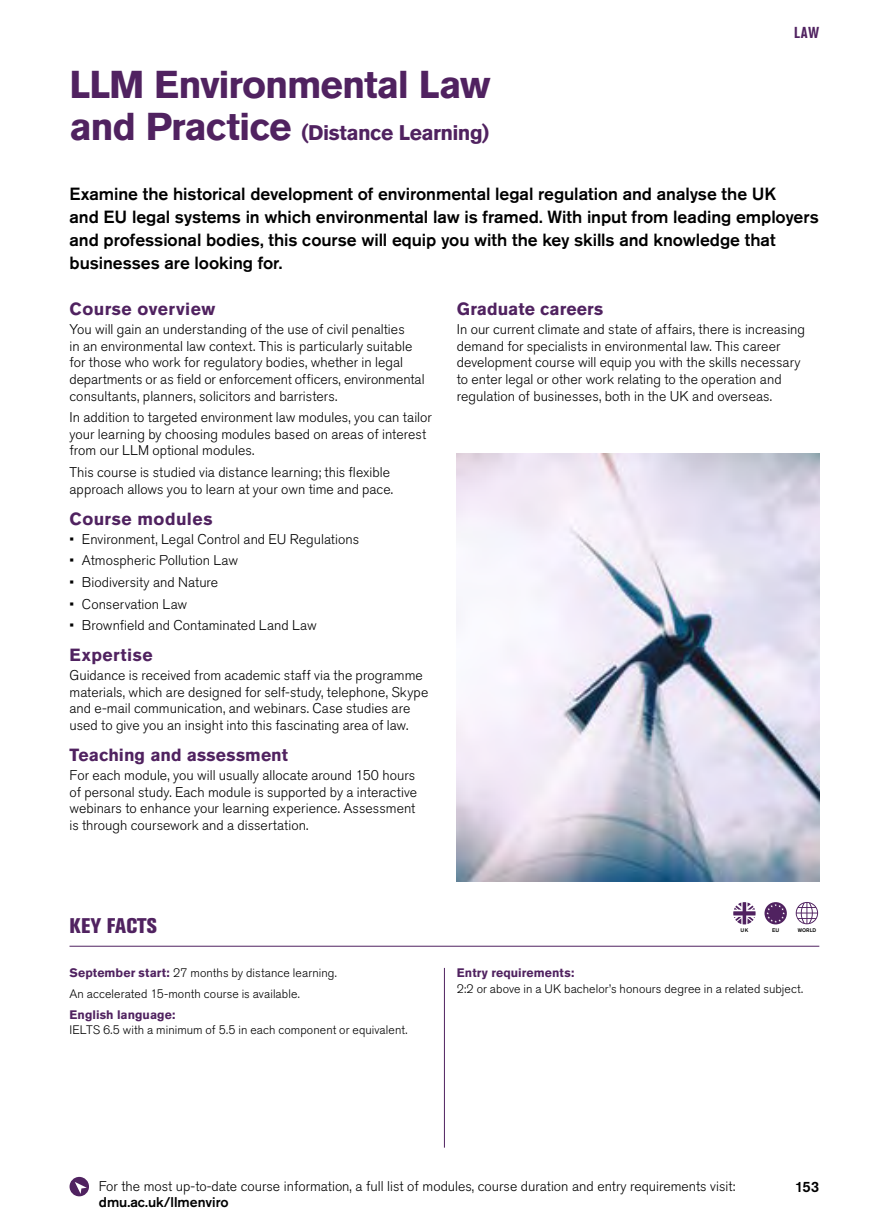
<style>
.page{position:relative;width:869px;height:1231px;background:#fff}
.page>*{position:absolute;margin:0;border:0;box-sizing:border-box;transform-origin:0 0}
.t1{font:700 38.5px "Akzidenz Grotesk Pro";letter-spacing:-.025em;color:#502260}
.t2{font:700 21px "Akzidenz Grotesk Pro";letter-spacing:-.025em;color:#502260}
.t3{font:800 condensed 21px "Akzidenz Grotesk Pro";letter-spacing:.005em;color:#502260}
.t4{font:500 17.5px/22.8px "Akzidenz Grotesk Pro";letter-spacing:-.005em;color:#000}
.t5{font:700 17.5px "Akzidenz Grotesk Pro";letter-spacing:.02em;color:#502260}
.t6{font:700 condensed 15.75px "Akzidenz Grotesk Pro";color:#502260}
.t7{font:500 14.88px "Akzidenz Grotesk Pro";color:#000}
.t8{font:300 14px/16.6px "Akzidenz Grotesk Pro";color:#000}
.t9{font:500 14px "Akzidenz Grotesk Pro";color:#000}
.t10{font:300 12.25px/20.7px "Akzidenz Grotesk Pro";letter-spacing:.01em;color:#000}
.t11{font:700 12.25px "Akzidenz Grotesk Pro";letter-spacing:.005em;color:#502260}
.t12{font:500 5.25px "Akzidenz Grotesk Pro";letter-spacing:.025em;color:#000}
.s1{font-size:38.5px}
.s2{font-weight:700;color:#502260}
</style>
<div class="page">
<hr style="left:69px;top:945px;width:750px;height:1px;background:#502260">
<svg style="left:733px;top:902px;width:22px;height:22px"></svg>
<svg style="left:764px;top:902px;width:22px;height:22px"></svg>
<svg style="left:795px;top:902px;width:22px;height:22px"></svg>
<svg style="left:69px;top:1176px;width:20px;height:20px"></svg>
<hr style="left:444px;top:967px;width:1px;height:180px;background:#502260">
<img style="left:456px;top:453px;width:362px;height:428px">
<h1 class="t1" style="left:69px;top:60px;width:422px">LLM Environmental Law</h1>
<h2 class="t2" style="left:69px;top:119px;width:421px"><span class="s1">and Practice</span> (Distance Learning)</h2>
<p class="t6" style="left:793px;top:22px;width:27px">LAW</p>
<p class="t4" style="left:69px;top:182px;width:750px">Examine the historical development of environmental legal regulation and analyse the UK<br>and EU legal systems in which environmental law is framed. With input from leading employers and professional bodies, this course will equip you with the key skills and knowledge that businesses are looking for.</p>
<p class="t5" style="left:69px;top:297px;width:147px">Course overview</p>
<p class="t8" style="left:69px;top:321px;width:356px">You will gain an understanding of the use of civil penalties<br>in an environmental law context. This is particularly suitable for those who work for regulatory bodies, whether in legal departments or as field or enforcement officers, environmental consultants, planners, solicitors and barristers.</p>
<p class="t8" style="left:69px;top:409px;width:364px">In addition to targeted environment law modules, you can tailor your learning by choosing modules based on areas of interest from our LLM optional modules.</p>
<p class="t8" style="left:69px;top:464px;width:325px">This course is studied via distance learning; this flexible approach allows you to learn at your own time and pace.</p>
<p class="t5" style="left:69px;top:507px;width:144px">Course modules</p>
<p class="t8" style="left:69px;top:530px;width:291px">• Environment, Legal Control and EU Regulations</p>
<p class="t8" style="left:69px;top:552px;width:170px">• Atmospheric Pollution Law</p>
<p class="t8" style="left:69px;top:573px;width:150px">• Biodiversity and Nature</p>
<p class="t8" style="left:69px;top:595px;width:119px">• Conservation Law</p>
<p class="t8" style="left:69px;top:617px;width:249px">• Brownfield and Contaminated Land Law</p>
<p class="t5" style="left:69px;top:643px;width:85px">Expertise</p>
<p class="t8" style="left:69px;top:667px;width:360px">Guidance is received from academic staff via the programme materials, which are designed for self-study, telephone, Skype and e-mail communication, and webinars. Case studies are used to give you an insight into this fascinating area of law.</p>
<p class="t5" style="left:69px;top:743px;width:220px">Teaching and assessment</p>
<p class="t8" style="left:69px;top:766px;width:349px">For each module, you will usually allocate around 150 hours of personal study. Each module is supported by a interactive webinars to enhance your learning experience. Assessment is through coursework and a dissertation.</p>
<p class="t5" style="left:456px;top:297px;width:148px">Graduate careers</p>
<p class="t8" style="left:456px;top:321px;width:349px">In our current climate and state of affairs, there is increasing demand for specialists in environmental law. This career development course will equip you with the skills necessary to enter legal or other work relating to the operation and regulation of businesses, both in the UK and overseas.</p>
<h2 class="t3" style="left:70px;top:912px;width:89px">KEY FACTS</h2>
<p class="t12" style="left:740px;top:926px;width:9px">UK</p>
<p class="t12" style="left:771px;top:926px;width:9px">EU</p>
<p class="t12" style="left:797px;top:926px;width:20px">WORLD</p>
<p class="t10" style="left:69px;top:962px;width:269px"><span class="s2">September start:</span> 27 months by distance learning.<br>An accelerated 15-month course is available.</p>
<p class="t11" style="left:69px;top:1006px;width:107px">English language:</p>
<p class="t10" style="left:69px;top:1019px;width:339px">IELTS 6.5 with a minimum of 5.5 in each component or equivalent.</p>
<p class="t11" style="left:456px;top:964px;width:119px">Entry requirements:</p>
<p class="t10" style="left:456px;top:978px;width:348px">2:2 or above in a UK bachelor’s honours degree in a related subject.</p>
<p class="t8" style="left:99px;top:1177px;width:637px">For the most up-to-date course information, a full list of modules, course duration and entry requirements visit:</p>
<p class="t9" style="left:99px;top:1192px;width:131px">dmu.ac.uk/llmenviro</p>
<p class="t7" style="left:794px;top:1176px;width:26px">153</p>
</div>
